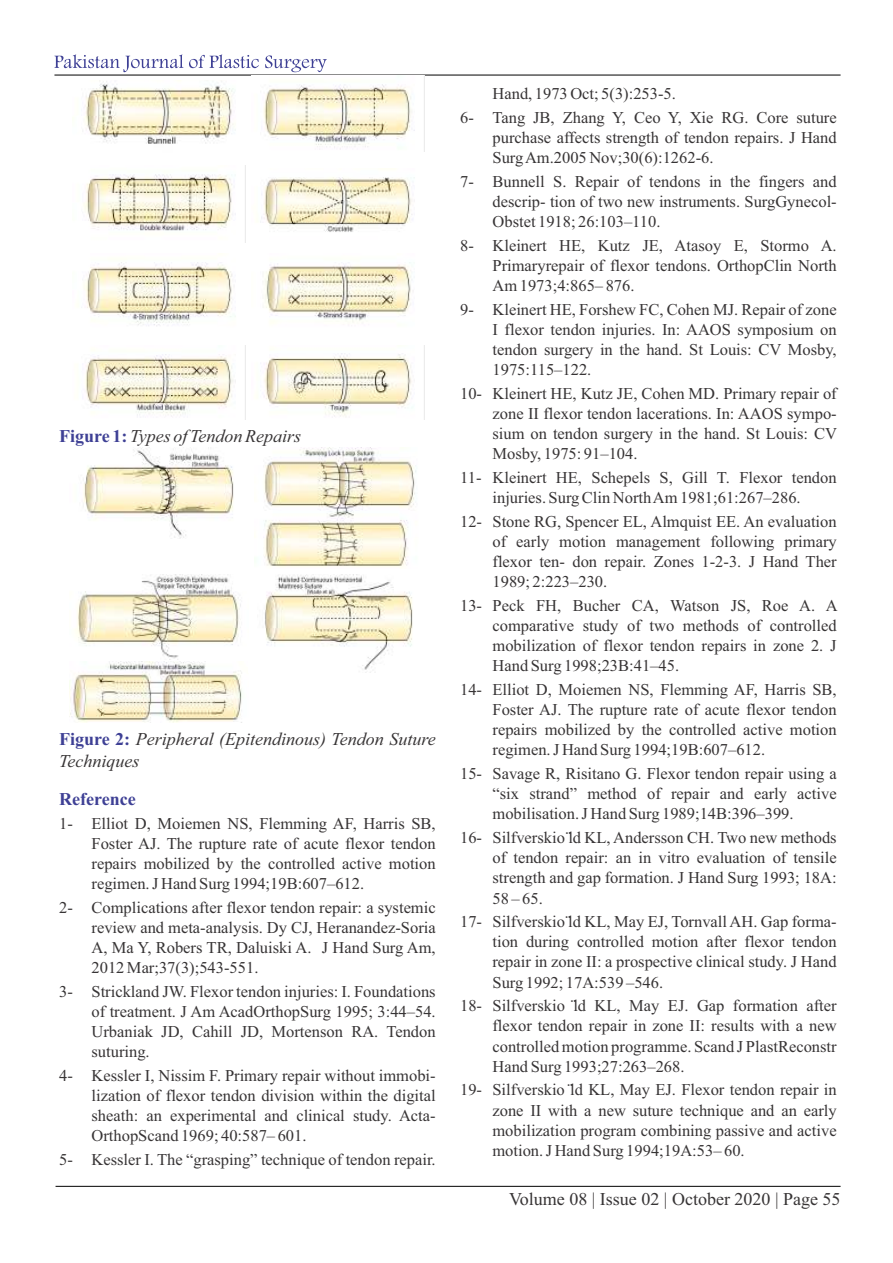
<style>
.page{position:relative;width:893px;height:1263px;background:#fff}
.page>*{position:absolute;margin:0;border:0;box-sizing:border-box;transform-origin:0 0}
.t1{font:italic 18px/21.9px "Times New Roman";color:#373435}
.t2{font:18px "Times New Roman";color:#373435}
.t3{font:700 18px "Times New Roman";color:#3e4095}
.t4{font:16.5px/20.1px "Times New Roman";color:#373435;text-align:justify}
.s1{font-weight:700;font-style:normal;color:#3e4095}
</style>
<div class="page">
<hr style="left:56px;top:1186px;width:785px;height:1px;background:#000">
<svg style="left:54px;top:54px;width:273px;height:18px"></svg>
<hr style="left:54px;top:75px;width:787px;height:1px;background:#000">
<img style="left:85px;top:80px;width:150px;height:64px">
<img style="left:263px;top:84px;width:152px;height:66px">
<img style="left:84px;top:174px;width:152px;height:57px">
<img style="left:261px;top:177px;width:154px;height:55px">
<img style="left:85px;top:354px;width:151px;height:63px">
<img style="left:264px;top:353px;width:149px;height:64px">
<img style="left:84px;top:262px;width:152px;height:64px">
<img style="left:265px;top:262px;width:146px;height:61px">
<img style="left:70px;top:662px;width:172px;height:60px">
<img style="left:265px;top:574px;width:148px;height:96px">
<img style="left:75px;top:574px;width:166px;height:85px">
<img style="left:264px;top:447px;width:152px;height:121px">
<img style="left:83px;top:447px;width:151px;height:91px">
<p class="t1" style="left:59px;top:426px;width:244px"><span class="s1">Figure 1:</span> Types of Tendon Repairs</p>
<p class="t1" style="left:59px;top:729px;width:378px"><span class="s1">Figure 2:</span> Peripheral (Epitendinous) Tendon Suture<br>Techniques</p>
<p class="t3" style="left:59px;top:792px;width:78px">Reference</p>
<p class="t4" style="left:92px;top:815px;width:346px;text-indent:-32px">1- Elliot D, Moiemen NS, Flemming AF, Harris SB, Foster AJ. The rupture rate of acute flexor tendon repairs mobilized by the controlled active motion regimen. J Hand Surg 1994;19B:607–612.</p>
<p class="t4" style="left:92px;top:899px;width:346px;text-indent:-32px">2- Complications after flexor tendon repair: a systemic review and meta-analysis. Dy CJ, Heranandez-Soria A, Ma Y, Robers TR, Daluiski A. J Hand Surg Am, 2012 Mar;37(3);543-551.</p>
<p class="t4" style="left:92px;top:983px;width:346px;text-indent:-32px">3- Strickland JW. Flexor tendon injuries: I. Foundations of treatment. J Am AcadOrthopSurg 1995; 3:44–54.<br>Urbaniak JD, Cahill JD, Mortenson RA. Tendon suturing.</p>
<p class="t4" style="left:92px;top:1067px;width:346px;text-indent:-32px">4- Kessler I, Nissim F. Primary repair without immobi&shy;lization of flexor tendon division within the digital sheath: an experimental and clinical study. Acta-OrthopScand 1969; 40:587– 601.</p>
<p class="t4" style="left:59px;top:1151px;width:378px">5- Kessler I. The “grasping” technique of tendon repair.</p>
<p class="t4" style="left:460px;top:84px;width:378px;line-height:23.7px;text-indent:32px">Hand, 1973 Oct; 5(3):253-5.<br>6- Tang JB, Zhang Y, Ceo Y, Xie RG. Core suture</p>
<p class="t4" style="left:493px;top:129px;width:346px">purchase affects strength of tendon repairs. J Hand<br>Surg Am.2005 Nov;30(6):1262-6.</p>
<p class="t4" style="left:493px;top:173px;width:346px;text-indent:-32px">7- Bunnell S. Repair of tendons in the fingers and descrip- tion of two new instruments. SurgGynecol-Obstet 1918; 26:103–110.</p>
<p class="t4" style="left:493px;top:237px;width:346px;text-indent:-32px">8- Kleinert HE, Kutz JE, Atasoy E, Stormo A.<br>Primaryrepair of flexor tendons. OrthopClin North Am 1973;4:865– 876.</p>
<p class="t4" style="left:492px;top:301px;width:346px;text-indent:-32px">9- Kleinert HE, Forshew FC, Cohen MJ. Repair of zone I flexor tendon injuries. In: AAOS symposium on tendon surgery in the hand. St Louis: CV Mosby, 1975:115–122.</p>
<p class="t4" style="left:492px;top:385px;width:346px;text-indent:-32px">10- Kleinert HE, Kutz JE, Cohen MD. Primary repair of zone II flexor tendon lacerations. In: AAOS sympo&shy;sium on tendon surgery in the hand. St Louis: CV Mosby, 1975: 91–104.</p>
<p class="t4" style="left:460px;top:469px;width:378px;text-align:center">11- Kleinert HE, Schepels S, Gill T. Flexor tendon injuries. Surg Clin North Am 1981;61:267–286.</p>
<p class="t4" style="left:492px;top:513px;width:346px;text-indent:-32px">12- Stone RG, Spencer EL, Almquist EE. An evaluation of early motion management following primary flexor ten- don repair. Zones 1-2-3. J Hand Ther 1989; 2:223–230.</p>
<p class="t4" style="left:492px;top:597px;width:347px;text-indent:-32px">13- Peck FH, Bucher CA, Watson JS, Roe A. A comparative study of two methods of controlled mobilization of flexor tendon repairs in zone 2. J Hand Surg 1998;23B:41–45.</p>
<p class="t4" style="left:492px;top:681px;width:346px;text-indent:-32px">14- Elliot D, Moiemen NS, Flemming AF, Harris SB, Foster AJ. The rupture rate of acute flexor tendon repairs mobilized by the controlled active motion regimen. J Hand Surg 1994;19B:607–612.</p>
<p class="t4" style="left:492px;top:765px;width:346px;text-indent:-32px">15- Savage R, Risitano G. Flexor tendon repair using a “six strand” method of repair and early active mobilisation. J Hand Surg 1989;14B:396–399.</p>
<p class="t4" style="left:492px;top:829px;width:346px;text-indent:-32px">16- Silfverskio ̈ld KL, Andersson CH. Two new methods of tendon repair: an in vitro evaluation of tensile strength and gap formation. J Hand Surg 1993; 18A:<br>58 – 65.</p>
<p class="t4" style="left:492px;top:913px;width:346px;text-indent:-32px">17- Silfverskio ̈ld KL, May EJ, Tornvall AH. Gap forma&shy;tion during controlled motion after flexor tendon repair in zone II: a prospective clinical study. J Hand Surg 1992; 17A:539 –546.</p>
<p class="t4" style="left:492px;top:997px;width:346px;text-indent:-32px">18- Silfverskio ̈ld KL, May EJ. Gap formation after flexor tendon repair in zone II: results with a new controlled motion programme. Scand J PlastReconstr Hand Surg 1993;27:263–268.</p>
<p class="t4" style="left:492px;top:1081px;width:346px;text-indent:-32px">19- Silfverskio ̈ld KL, May EJ. Flexor tendon repair in zone II with a new suture technique and an early mobilization program combining passive and active motion. J Hand Surg 1994;19A:53– 60.</p>
<p class="t2" style="left:509px;top:1192px;width:333px">Volume 08 | Issue 02 | October 2020 | Page 55</p>
</div>
